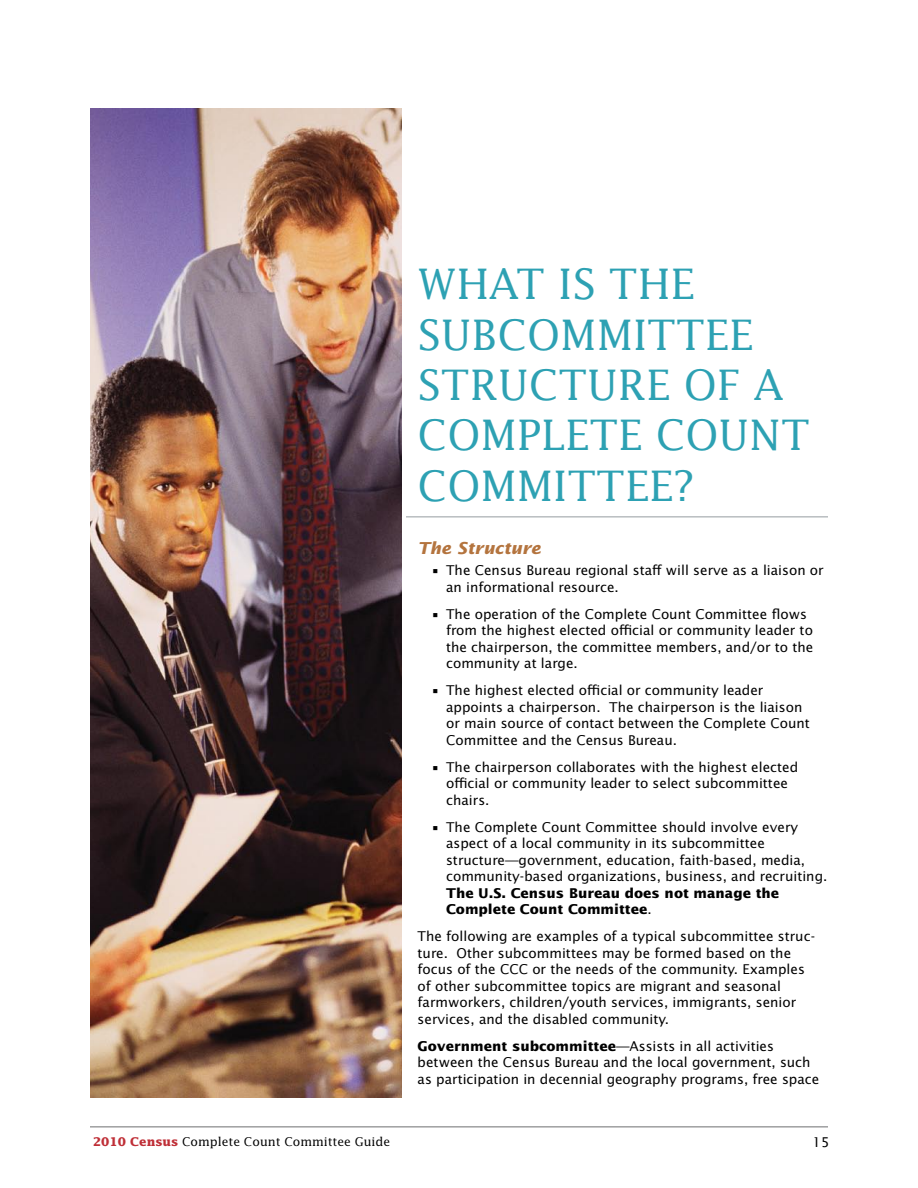
<style>
.page{position:relative;width:918px;height:1188px;background:#fff}
.page>*{position:absolute;margin:0;border:0;box-sizing:border-box;transform-origin:0 0}
.t1{font:42px/50.4px "Lucida";color:#2da1b3}
.t2{font:italic 700 16.5px "Lucida Sans";color:#b4743e}
.t3{font:13.5px/16.5px "Lucida Sans";color:#000}
.t4{font:700 13.5px/16.5px "Lucida Sans";color:#000}
.t5{font:12px "Lucida";color:#000}
.s1{font-weight:400}
.s2{font-weight:700}
.s3{font-weight:700;color:#bf2f37}
</style>
<div class="page">
<hr style="left:90px;top:1126px;width:738px;height:1px;background:#6d6f71">
<hr style="left:406px;top:516px;width:422px;height:1px;background:#969ca1">
<img style="left:90px;top:108px;width:312px;height:990px">
<h1 class="t1" style="left:418px;top:258px;width:394px">WHAT IS THE<br>SUBCOMMITTEE<br>STRUCTURE OF A<br>COMPLETE COUNT<br>COMMITTEE?</h1>
<p class="t2" style="left:418px;top:539px;width:125px">The Structure</p>
<p class="t3" style="left:446px;top:562px;width:379px;text-indent:-15px">• The Census Bureau regional staff will serve as a liaison or an informational resource.</p>
<p class="t3" style="left:446px;top:605px;width:369px;text-indent:-15px">• The operation of the Complete Count Committee flows from the highest elected official or community leader to the chairperson, the committee members, and/or to the community at large.</p>
<p class="t3" style="left:446px;top:682px;width:365px;text-indent:-15px">• The highest elected official or community leader appoints a chairperson. The chairperson is the liaison or main source of contact between the Complete Count Committee and the Census Bureau.</p>
<p class="t3" style="left:446px;top:758px;width:354px;text-indent:-15px">• The chairperson collaborates with the highest elected official or community leader to select subcommittee chairs.</p>
<p class="t3" style="left:446px;top:818px;width:383px;text-indent:-15px">• The Complete Count Committee should involve every aspect of a local community in its subcommittee structure—government, education, faith-based, media, community-based organizations, business, and recruiting.</p>
<p class="t4" style="left:446px;top:885px;width:335px">The U.S. Census Bureau does not manage the<br>Complete Count Committee<span class="s1">.</span></p>
<p class="t3" style="left:418px;top:928px;width:399px">The following are examples of a typical subcommittee struc&shy;ture. Other subcommittees may be formed based on the focus of the CCC or the needs of the community. Examples of other subcommittee topics are migrant and seasonal farmworkers, children/youth services, immigrants, senior services, and the disabled community.</p>
<p class="t3" style="left:418px;top:1037px;width:403px"><span class="s2">Government subcommittee</span>—Assists in all activities between the Census Bureau and the local government, such as participation in decennial geography programs, free space</p>
<p class="t5" style="left:93px;top:1134px;width:299px"><span class="s3">2010 Census</span> Complete Count Committee Guide</p>
<p class="t3" style="left:813px;top:1133px;width:19px">1 5</p>
</div>
